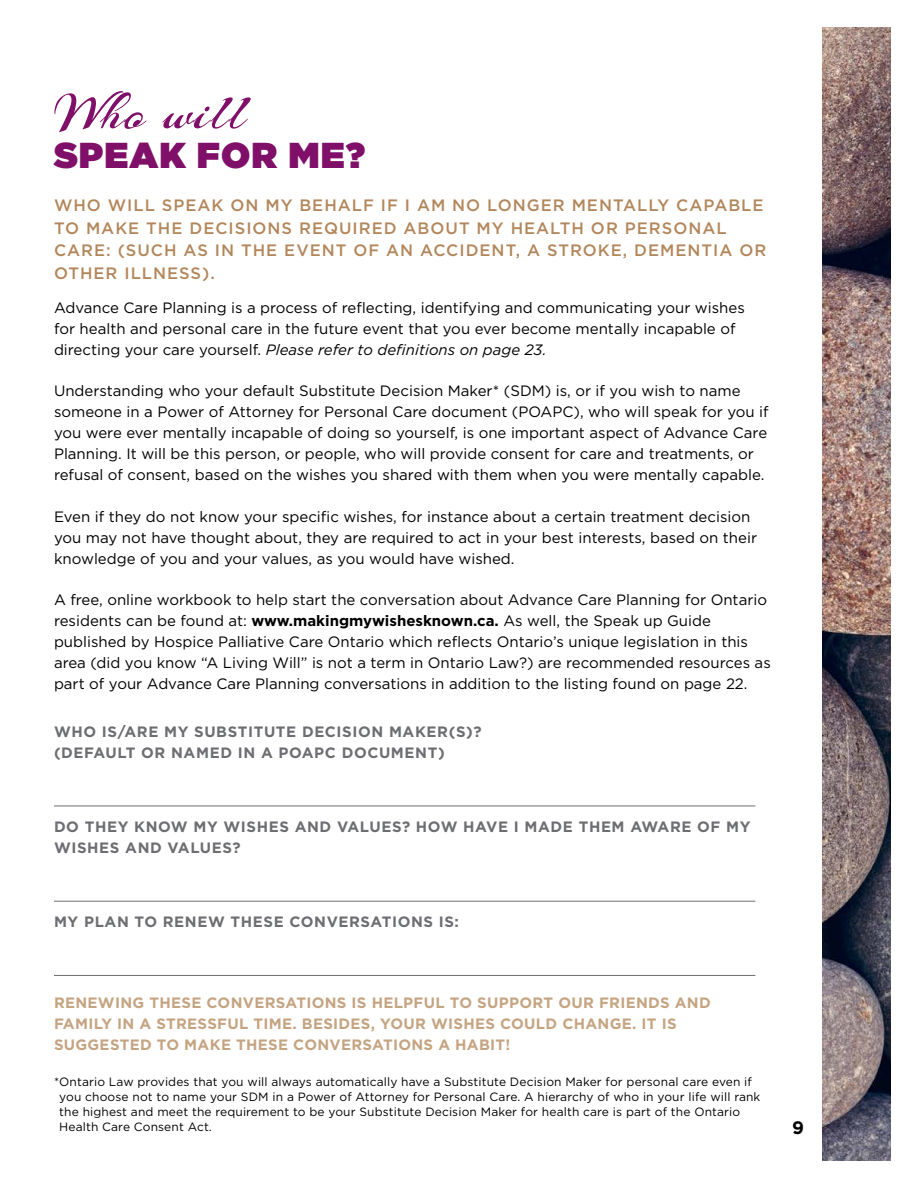
<style>
.page{position:relative;width:918px;height:1188px;background:#fff}
.page>*{position:absolute;margin:0;border:0;box-sizing:border-box;transform-origin:0 0}
.t1{font:55.5px "Arizonia";letter-spacing:.03em;color:#800f69}
.t2{font:900 36px "Gotham";letter-spacing:.03em;color:#800f69}
.t3{font:700 18px "Gotham";color:#000}
.t4{font:500 16.5px/22.5px "Gotham";letter-spacing:.06em;color:#b3875c}
.t5{font:15px/21px "Gotham";color:#000}
.t6{font:700 15px/21px "Gotham";letter-spacing:.04em;color:#6d6e71}
.t7{font:700 15px/21px "Gotham";letter-spacing:.02em;color:#c5a482}
.t8{font:12px/15px "Gotham";letter-spacing:.01em;color:#000}
.s1{font-style:italic}
.s2{font-weight:700}
</style>
<div class="page">
<img style="left:823px;top:27px;width:68px;height:1134px">
<hr style="left:54px;top:806px;width:701px;height:1px;background:#6d6e71">
<hr style="left:54px;top:901px;width:701px;height:1px;background:#6d6e71">
<hr style="left:54px;top:975px;width:701px;height:1px;background:#6d6e71">
<h1 class="t1" style="left:54px;top:78px;width:193px">Who will</h1>
<h2 class="t2" style="left:54px;top:134px;width:313px">SPEAK FOR ME?</h2>
<p class="t4" style="left:54px;top:194px;width:714px">WHO WILL SPEAK ON MY BEHALF IF I AM NO LONGER MENTALLY CAPABLE TO MAKE THE DECISIONS REQUIRED ABOUT MY HEALTH OR PERSONAL CARE: (SUCH AS IN THE EVENT OF AN ACCIDENT, A STROKE, DEMENTIA OR OTHER ILLNESS).</p>
<p class="t5" style="left:54px;top:297px;width:692px">Advance Care Planning is a process of reflecting, identifying and communicating your wishes for health and personal care in the future event that you ever become mentally incapable of directing your care yourself. <span class="s1">Please refer to definitions on page 23.</span></p>
<p class="t5" style="left:54px;top:380px;width:716px">Understanding who your default Substitute Decision Maker* (SDM) is, or if you wish to name someone in a Power of Attorney for Personal Care document (POAPC), who will speak for you if you were ever mentally incapable of doing so yourself, is one important aspect of Advance Care Planning. It will be this person, or people, who will provide consent for care and treatments, or refusal of consent, based on the wishes you shared with them when you were mentally capable.</p>
<p class="t5" style="left:54px;top:506px;width:705px">Even if they do not know your specific wishes, for instance about a certain treatment decision you may not have thought about, they are required to act in your best interests, based on their knowledge of you and your values, as you would have wished.</p>
<p class="t5" style="left:54px;top:589px;width:718px">A free, online workbook to help start the conversation about Advance Care Planning for Ontario residents can be found at: <span class="s2">www.makingmywishesknown.ca.</span> As well, the Speak up Guide published by Hospice Palliative Care Ontario which reflects Ontario’s unique legislation in this area (did you know “A Living Will” is not a term in Ontario Law?) are recommended resources as part of your Advance Care Planning conversations in addition to the listing found on page 22.</p>
<p class="t6" style="left:54px;top:721px;width:429px">WHO IS/ARE MY SUBSTITUTE DECISION MAKER(S)? (DEFAULT OR NAMED IN A POAPC DOCUMENT)</p>
<p class="t6" style="left:54px;top:816px;width:698px">DO THEY KNOW MY WISHES AND VALUES? HOW HAVE I MADE THEM AWARE OF MY<br>WISHES AND VALUES?</p>
<p class="t6" style="left:54px;top:912px;width:407px">MY PLAN TO RENEW THESE CONVERSATIONS IS:</p>
<p class="t7" style="left:54px;top:993px;width:658px">RENEWING THESE CONVERSATIONS IS HELPFUL TO SUPPORT OUR FRIENDS AND<br>FAMILY IN A STRESSFUL TIME. BESIDES, YOUR WISHES COULD CHANGE. IT IS<br>SUGGESTED TO MAKE THESE CONVERSATIONS A HABIT!</p>
<p class="t8" style="left:59px;top:1074px;width:703px;text-indent:-5px">*Ontario Law provides that you will always automatically have a Substitute Decision Maker for personal care even if you choose not to name your SDM in a Power of Attorney for Personal Care. A hierarchy of who in your life will rank the highest and meet the requirement to be your Substitute Decision Maker for health care is part of the Ontario Health Care Consent Act.</p>
<p class="t3" style="left:792px;top:1116px;width:13px">9</p>
</div>
